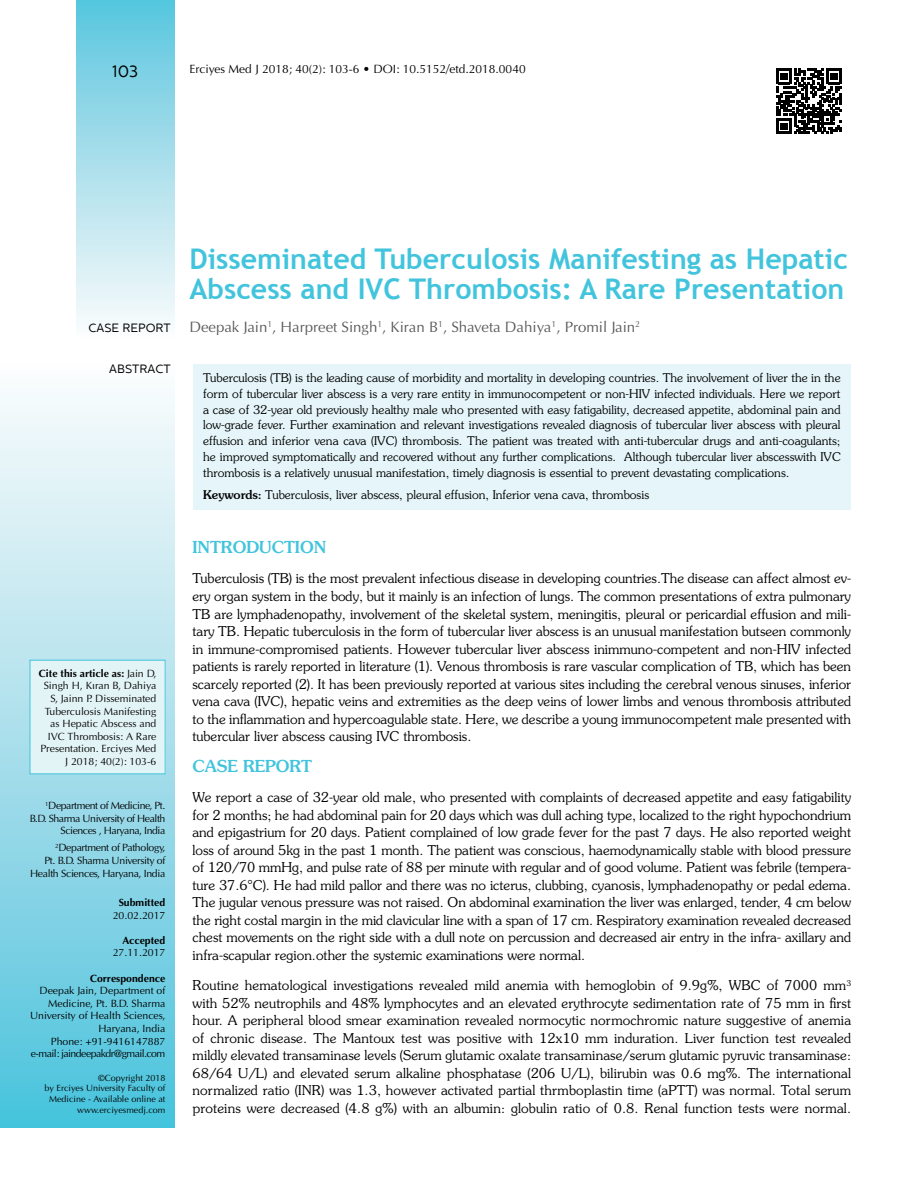
<style>
.page{position:relative;width:915px;height:1191px;background:#fff}
.page>*{position:absolute;margin:0;border:0;box-sizing:border-box;transform-origin:0 0}
.t1{font:700 28.5px/30px "Trebuchet MS";color:#42c4dd}
.t2{font:500 16.5px "Souvenir Std";color:#42c4dd}
.t3{font:16.5px "Centrale Sans";color:#000}
.t4{font:15px "Optima Normal Tr";color:#58595b}
.t5{font:300 13.5px/17.5px "Souvenir Std";color:#000;text-align:justify}
.t6{font:300 12px/15.8px "Souvenir Std";color:#000;text-align:justify}
.t7{font:12px "Optima Normal Tr";color:#000}
.t8{font:12px "Centrale Sans";color:#000}
.t9{font:10.5px/12.6px "Optima Normal Tr";color:#000;text-align:right}
.t10{font:10.5px/12.6px "Optima Normal Tr";letter-spacing:-.03em;color:#000;text-align:right}
.t11{font:10.5px/12.6px "Optima Normal Tr";letter-spacing:-.04em;color:#000;text-align:right}
.t12{font:10.5px "Optima Bold Tr";color:#000}
.t13{font:9px/10.8px "Optima Normal Tr";color:#000;text-align:right}
.s1{font-family:"Optima Normal Tr"}
.s2{font-weight:500}
</style>
<div class="page">
<div style="left:193px;top:364px;width:657px;height:145px;background:#e5f5f9"></div>
<div style="left:76px;top:0;width:98px;height:338px;background:linear-gradient(to bottom,#5ac5dd,#fdfcfc)"></div>
<div style="left:0;top:364px;width:174px;height:763px;background:linear-gradient(to bottom,#fffcfc,#4dc2dc)"></div>
<div style="left:30px;top:660px;width:135px;height:114px;background:#e3f4f7"></div>
<div style="left:30px;top:660px;width:135px;height:114px;border:1px solid #42c4dd"></div>
<svg style="left:776px;top:69px;width:65px;height:65px"></svg>
<p class="t3" style="left:112px;top:62px;width:27px">103</p>
<p class="t7" style="left:189px;top:62px;width:338px">Erciyes Med J 2018; 40(2): 103-6 • DOI: 10.5152/etd.2018.0040</p>
<p class="t8" style="left:88px;top:321px;width:84px">CASE REPORT</p>
<p class="t8" style="left:109px;top:362px;width:63px">ABSTRACT</p>
<p class="t12" style="left:39px;top:666px;width:119px">Cite this article as: <span class="s1">Jain D,</span></p>
<p class="t9" style="left:40px;top:679px;width:117px">Singh H, Kıran B, Dahiya<br>S, Jainn P. Disseminated<br>Tuberculosis Manifesting as Hepatic Abscess and<br>IVC Thrombosis: A Rare<br>Presentation. Erciyes Med<br>J 2018; 40(2): 103-6</p>
<p class="t11" style="left:30px;top:799px;width:137px"><sup>1</sup>Department of Medicine, Pt.<br>B.D. Sharma University of Health<br>Sciences , Haryana, India</p>
<p class="t10" style="left:30px;top:841px;width:137px"><sup>2</sup>Department of Pathology,<br>Pt. B.D. Sharma University of<br>Health Sciences, Haryana, India</p>
<p class="t12" style="left:119px;top:896px;width:48px">Submitted</p>
<p class="t9" style="left:113px;top:908px;width:54px">20.02.2017</p>
<p class="t12" style="left:122px;top:933px;width:44px">Accepted</p>
<p class="t9" style="left:113px;top:946px;width:54px">27.11.2017</p>
<p class="t12" style="left:90px;top:971px;width:77px">Correspondence</p>
<p class="t9" style="left:30px;top:984px;width:137px">Deepak Jain, Department of<br>Medicine, Pt. B.D. Sharma<br>University of Health Sciences,<br>Haryana, India<br>Phone: +91-9416147887 e-mail: jaindeepakdr@gmail.com</p>
<p class="t13" style="left:45px;top:1072px;width:122px">©Copyright 2018<br>by Erciyes University Faculty of<br>Medicine - Available online at www.erciyesmedj.com</p>
<h1 class="t1" style="left:189px;top:244px;width:660px">Disseminated Tuberculosis Manifesting as Hepatic<br>Abscess and IVC Thrombosis: A Rare Presentation</h1>
<p class="t4" style="left:189px;top:318px;width:452px">Deepak Jain<sup>1</sup>, Harpreet Singh<sup>1</sup>, Kiran B<sup>1</sup>, Shaveta Dahiya<sup>1</sup>, Promil Jain<sup>2</sup></p>
<p class="t6" style="left:203px;top:370px;width:639px">Tuberculosis (TB) is the leading cause of morbidity and mortality in developing countries. The involvement of liver the in the form of tubercular liver abscess is a very rare entity in immunocompetent or non-HIV infected individuals. Here we report a case of 32-year old previously healthy male who presented with easy fatigability, decreased appetite, abdominal pain and low-grade fever. Further examination and relevant investigations revealed diagnosis of tubercular liver abscess with pleural effusion and inferior vena cava (IVC) thrombosis. The patient was treated with anti-tubercular drugs and anti-coagulants; he improved symptomatically and recovered without any further complications. Although tubercular liver abscesswith IVC thrombosis is a relatively unusual manifestation, timely diagnosis is essential to prevent devastating complications.</p>
<p class="t6" style="left:203px;top:487px;width:447px"><span class="s2">Keywords:</span> Tuberculosis, liver abscess, pleural effusion, Inferior vena cava, thrombosis</p>
<p class="t2" style="left:192px;top:537px;width:135px">INTRODUCTION</p>
<p class="t5" style="left:192px;top:570px;width:660px">Tuberculosis (TB) is the most prevalent infectious disease in developing countries.The disease can affect almost ev&shy;ery organ system in the body, but it mainly is an infection of lungs. The common presentations of extra pulmonary TB are lymphadenopathy, involvement of the skeletal system, meningitis, pleural or pericardial effusion and mili&shy;tary TB. Hepatic tuberculosis in the form of tubercular liver abscess is an unusual manifestation butseen commonly in immune-compromised patients. However tubercular liver abscess inimmuno-competent and non-HIV infected patients is rarely reported in literature (1). Venous thrombosis is rare vascular complication of TB, which has been scarcely reported (2). It has been previously reported at various sites including the cerebral venous sinuses, inferior vena cava (IVC), hepatic veins and extremities as the deep veins of lower limbs and venous thrombosis attributed to the inflammation and hypercoagulable state. Here, we describe a young immunocompetent male presented with tubercular liver abscess causing IVC thrombosis.</p>
<p class="t2" style="left:192px;top:755px;width:121px">CASE REPORT</p>
<p class="t5" style="left:192px;top:788px;width:660px">We report a case of 32-year old male, who presented with complaints of decreased appetite and easy fatigability for 2 months; he had abdominal pain for 20 days which was dull aching type, localized to the right hypochondrium and epigastrium for 20 days. Patient complained of low grade fever for the past 7 days. He also reported weight loss of around 5kg in the past 1 month. The patient was conscious, haemodynamically stable with blood pressure of 120/70 mmHg, and pulse rate of 88 per minute with regular and of good volume. Patient was febrile (tempera&shy;ture 37.6°C). He had mild pallor and there was no icterus, clubbing, cyanosis, lymphadenopathy or pedal edema.<br>The jugular venous pressure was not raised. On abdominal examination the liver was enlarged, tender, 4 cm below the right costal margin in the mid clavicular line with a span of 17 cm. Respiratory examination revealed decreased chest movements on the right side with a dull note on percussion and decreased air entry in the infra- axillary and infra-scapular region.other the systemic examinations were normal.</p>
<p class="t5" style="left:192px;top:976px;width:660px">Routine hematological investigations revealed mild anemia with hemoglobin of 9.9g%, WBC of 7000 mm<sup>3 </sup>with 52% neutrophils and 48% lymphocytes and an elevated erythrocyte sedimentation rate of 75 mm in first hour. A peripheral blood smear examination revealed normocytic normochromic nature suggestive of anemia of chronic disease. The Mantoux test was positive with 12x10 mm induration. Liver function test revealed mildly elevated transaminase levels (Serum glutamic oxalate transaminase/serum glutamic pyruvic transaminase:<br>68/64 U/L) and elevated serum alkaline phosphatase (206 U/L), bilirubin was 0.6 mg%. The international normalized ratio (INR) was 1.3, however activated partial thrmboplastin time (aPTT) was normal. Total serum proteins were decreased (4.8 g%) with an albumin: globulin ratio of 0.8. Renal function tests were normal.</p>
</div>
